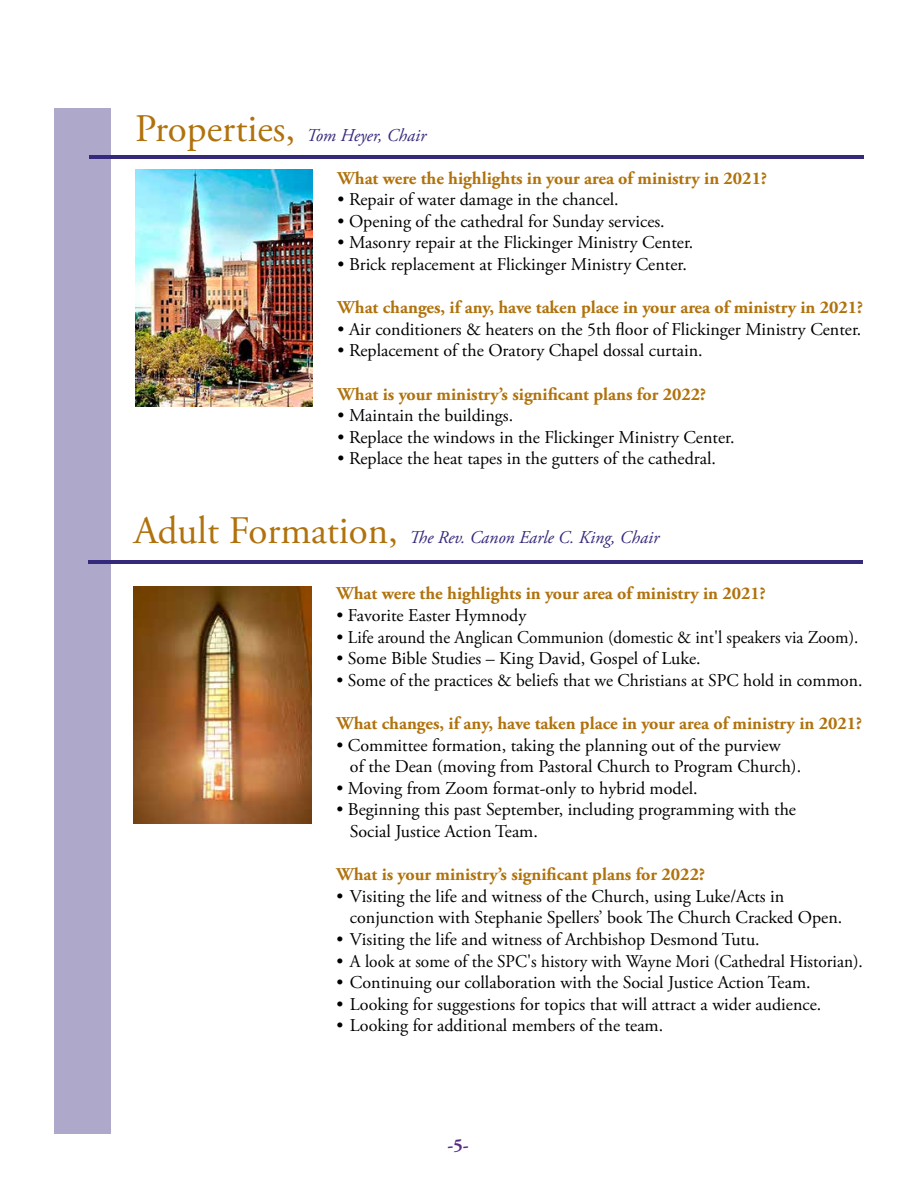
<style>
.page{position:relative;width:918px;height:1188px;background:#fff}
.page>*{position:absolute;margin:0;border:0;box-sizing:border-box;transform-origin:0 0}
.t1{font:18px/21.6px "Adobe Garamond Pro";color:#000}
.t2{font:700 18px "Adobe Garamond Pro";color:#b0720c}
.t3{font:italic 18px "Adobe Garamond Pro";color:#34297b}
.t4{font:700 18px "Adobe Garamond Pro";color:#592c82}
.s1{font-style:normal;font-size:39px;color:#b0720c}
</style>
<div class="page">
<div style="left:54px;top:108px;width:56px;height:1026px;background:#aea9ca"></div>
<hr style="left:90px;top:155px;width:774px;height:4px;background:#34297b">
<img style="left:135px;top:169px;width:177px;height:238px">
<hr style="left:89px;top:560px;width:774px;height:4px;background:#34297b">
<img style="left:134px;top:586px;width:177px;height:238px">
<p class="t3" style="left:135px;top:124px;width:293px"><span class="s1">Properties,</span> Tom Heyer, Chair</p>
<p class="t2" style="left:338px;top:168px;width:431px">What were the highlights in your area of ministry in 2021?</p>
<p class="t1" style="left:338px;top:189px;width:283px">• Repair of water damage in the chancel.</p>
<p class="t1" style="left:338px;top:211px;width:329px">• Opening of the cathedral for Sunday services.</p>
<p class="t1" style="left:338px;top:233px;width:357px">• Masonry repair at the Flickinger Ministry Center.</p>
<p class="t1" style="left:338px;top:254px;width:351px">• Brick replacement at Flickinger Ministry Center.</p>
<p class="t2" style="left:338px;top:297px;width:527px">What changes, if any, have taken place in your area of ministry in 2021?</p>
<p class="t1" style="left:338px;top:319px;width:525px">• Air conditioners &amp; heaters on the 5th floor of Flickinger Ministry Center.</p>
<p class="t1" style="left:338px;top:341px;width:367px">• Replacement of the Oratory Chapel dossal curtain.</p>
<p class="t2" style="left:338px;top:384px;width:370px">What is your ministry’s significant plans for 2022?</p>
<p class="t1" style="left:338px;top:405px;width:177px">• Maintain the buildings.</p>
<p class="t1" style="left:338px;top:427px;width:399px">• Replace the windows in the Flickinger Ministry Center.</p>
<p class="t1" style="left:338px;top:449px;width:380px">• Replace the heat tapes in the gutters of the cathedral.</p>
<p class="t3" style="left:134px;top:527px;width:527px"><span class="s1">Adult Formation,</span> The Rev. Canon Earle C. King, Chair</p>
<p class="t2" style="left:336px;top:583px;width:431px">What were the highlights in your area of ministry in 2021?</p>
<p class="t1" style="left:336px;top:605px;width:191px">• Favorite Easter Hymnody</p>
<p class="t1" style="left:336px;top:627px;width:523px">• Life around the Anglican Communion (domestic &amp; int'l speakers via Zoom).</p>
<p class="t1" style="left:336px;top:648px;width:366px">• Some Bible Studies – King David, Gospel of Luke.</p>
<p class="t1" style="left:336px;top:670px;width:528px">• Some of the practices &amp; beliefs that we Christians at SPC hold in common.</p>
<p class="t2" style="left:336px;top:713px;width:527px">What changes, if any, have taken place in your area of ministry in 2021?</p>
<p class="t1" style="left:350px;top:735px;width:453px;text-indent:-14px">• Committee formation, taking the planning out of the purview<br>of the Dean (moving from Pastoral Church to Program Church).</p>
<p class="t1" style="left:336px;top:778px;width:363px">• Moving from Zoom format-only to hybrid model.</p>
<p class="t1" style="left:350px;top:800px;width:448px;text-indent:-14px">• Beginning this past September, including programming with the<br>Social Justice Action Team.</p>
<p class="t2" style="left:336px;top:864px;width:370px">What is your ministry’s significant plans for 2022?</p>
<p class="t1" style="left:350px;top:886px;width:494px;text-indent:-14px">• Visiting the life and witness of the Church, using Luke/Acts in conjunction with Stephanie Spellers’ book The Church Cracked Open.</p>
<p class="t1" style="left:336px;top:929px;width:425px">• Visiting the life and witness of Archbishop Desmond Tutu.</p>
<p class="t1" style="left:336px;top:951px;width:528px">• A look at some of the SPC's history with Wayne Mori (Cathedral Historian).</p>
<p class="t1" style="left:336px;top:972px;width:476px">• Continuing our collaboration with the Social Justice Action Team.</p>
<p class="t1" style="left:336px;top:994px;width:486px">• Looking for suggestions for topics that will attract a wider audience.</p>
<p class="t1" style="left:336px;top:1016px;width:328px">• Looking for additional members of the team.</p>
<p class="t4" style="left:448px;top:1135px;width:23px">-5-</p>
</div>
